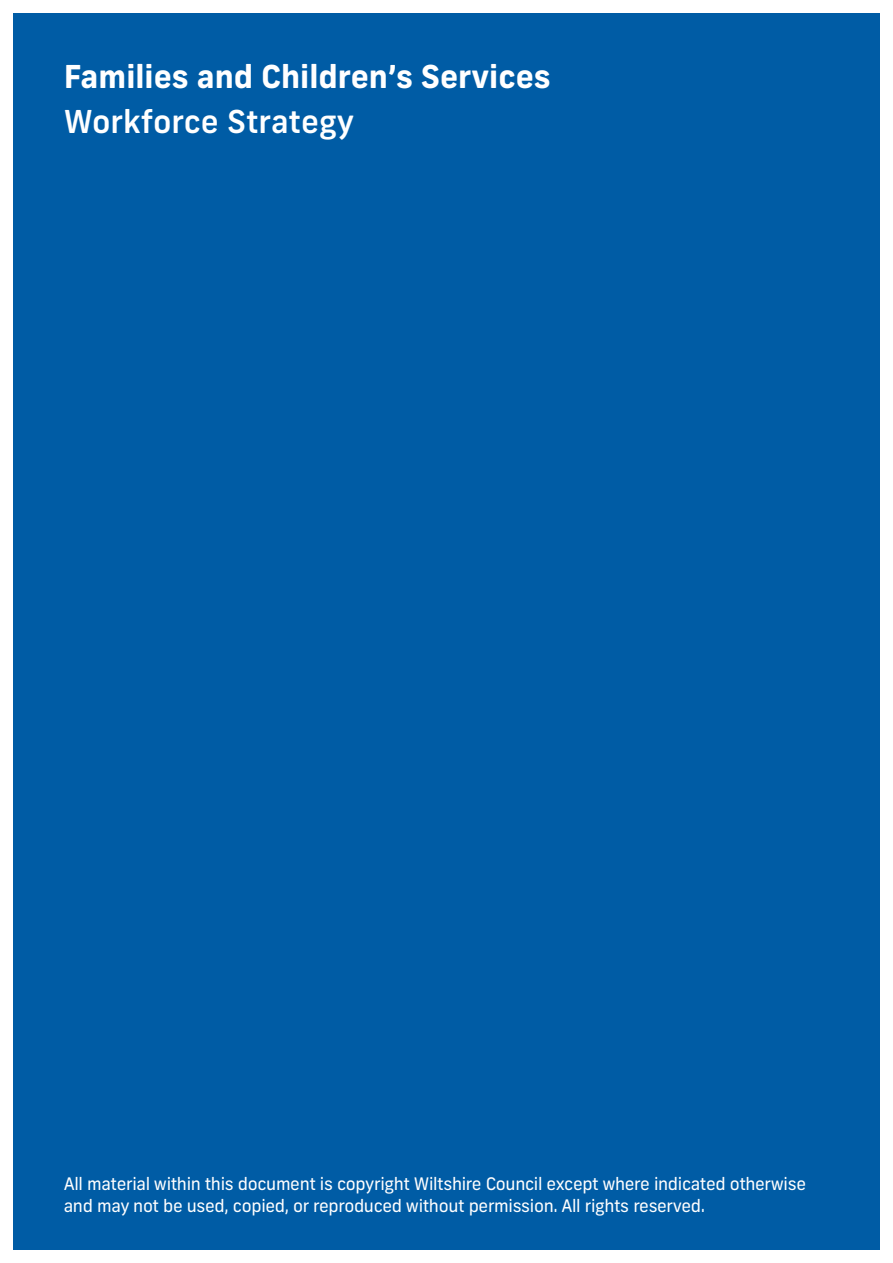
<style>
.page{position:relative;width:893px;height:1263px;background:#005ca5}
.page>*{position:absolute;margin:0;border:0;box-sizing:border-box;transform-origin:0 0}
.t1{font:700 31.5px "Frank New";color:#fff}
.t2{font:500 31.5px "Frank New";color:#fff}
.Body{font:17.25px/21.8px "Frank New";letter-spacing:-.02em;color:#fff}
</style>
<div class="page">
<div style="left:0;top:0;width:13px;height:1263px;background:#fff"></div>
<div style="left:880px;top:0;width:13px;height:1263px;background:#fff"></div>
<div style="left:0;top:0;width:893px;height:13px;background:#fff"></div>
<div style="left:0;top:1250px;width:893px;height:13px;background:#fff"></div>
<p class="t1" style="left:64px;top:56px;width:488px">Families and Children’s Services</p>
<p class="t2" style="left:64px;top:101px;width:292px">Workforce Strategy</p>
<p class="Body" style="left:64px;top:1173px;width:744px">All material within this document is copyright Wiltshire Council except where indicated otherwise and may not be used, copied, or reproduced without permission. All rights reserved.</p>
</div>
